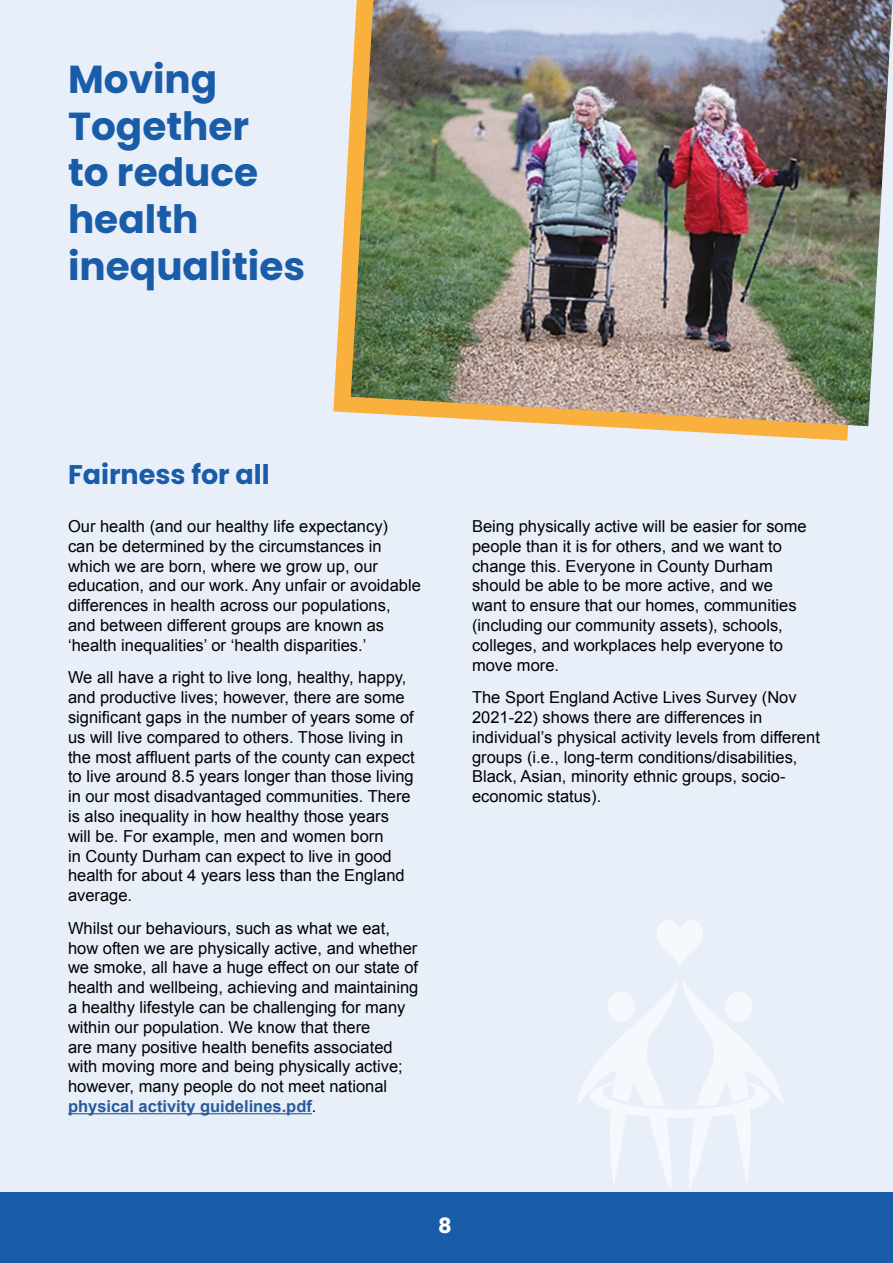
<style>
.page{position:relative;width:893px;height:1263px;background:#fff}
.page>*{position:absolute;margin:0;border:0;box-sizing:border-box;transform-origin:0 0}
.H2_blue{font:700 39px/46.8px "Poppins";color:#195da9}
.H3_sub_heading_blue{font:700 27px "Poppins";color:#195da9}
.t1{font:700 21px "Poppins";color:#fff}
.Para_body_11pt{font:16.5px/19.8px "Arial";color:#000}
.s1{font-weight:700;color:#275b9b}
</style>
<div class="page">
<div style="left:0;top:1192px;width:893px;height:71px;background:#195da9"></div>
<div style="left:0;top:0;width:893px;height:1192px;background:#e9eff9"></div>
<svg style="left:333px;top:102px;width:535px;height:339px"></svg>
<img style="left:351px;top:0;width:541px;height:426px">
<hr style="left:68px;top:1113px;width:244px;height:1px;background:#275b9b">
<svg style="left:577px;top:982px;width:206px;height:207px"></svg>
<svg style="left:657px;top:920px;width:45px;height:46px"></svg>
<h2 class="H2_blue" style="left:68px;top:56px;width:239px">Moving<br>Together<br>to reduce health inequalities</h2>
<h3 class="H3_sub_heading_blue" style="left:68px;top:459px;width:203px">Fairness for all</h3>
<p class="Para_body_11pt" style="left:68px;top:516px;width:354px">Our health (and our healthy life expectancy)<br>can be determined by the circumstances in which we are born, where we grow up, our education, and our work. Any unfair or avoidable differences in health across our populations, and between different groups are known as ‘health inequalities’ or ‘health disparities.’</p>
<p class="Para_body_11pt" style="left:68px;top:668px;width:348px">We all have a right to live long, healthy, happy, and productive lives; however, there are some significant gaps in the number of years some of us will live compared to others. Those living in the most affluent parts of the county can expect to live around 8.5 years longer than those living in our most disadvantaged communities. There is also inequality in how healthy those years will be. For example, men and women born<br>in County Durham can expect to live in good health for about 4 years less than the England average.</p>
<p class="Para_body_11pt" style="left:68px;top:918px;width:352px">Whilst our behaviours, such as what we eat, how often we are physically active, and whether we smoke, all have a huge effect on our state of health and wellbeing, achieving and maintaining a healthy lifestyle can be challenging for many within our population. We know that there<br>are many positive health benefits associated with moving more and being physically active; however, many people do not meet national <span class="s1">physical activity guidelines.pdf</span>.</p>
<p class="Para_body_11pt" style="left:472px;top:516px;width:336px">Being physically active will be easier for some people than it is for others, and we want to change this. Everyone in County Durham should be able to be more active, and we want to ensure that our homes, communities (including our community assets), schools, colleges, and workplaces help everyone to move more.</p>
<p class="Para_body_11pt" style="left:472px;top:688px;width:349px">The Sport England Active Lives Survey (Nov 2021-22) shows there are differences in individual’s physical activity levels from different groups (i.e., long-term conditions/disabilities, Black, Asian, minority ethnic groups, socio&shy;economic status).</p>
<p class="t1" style="left:438px;top:1213px;width:15px">8</p>
</div>
